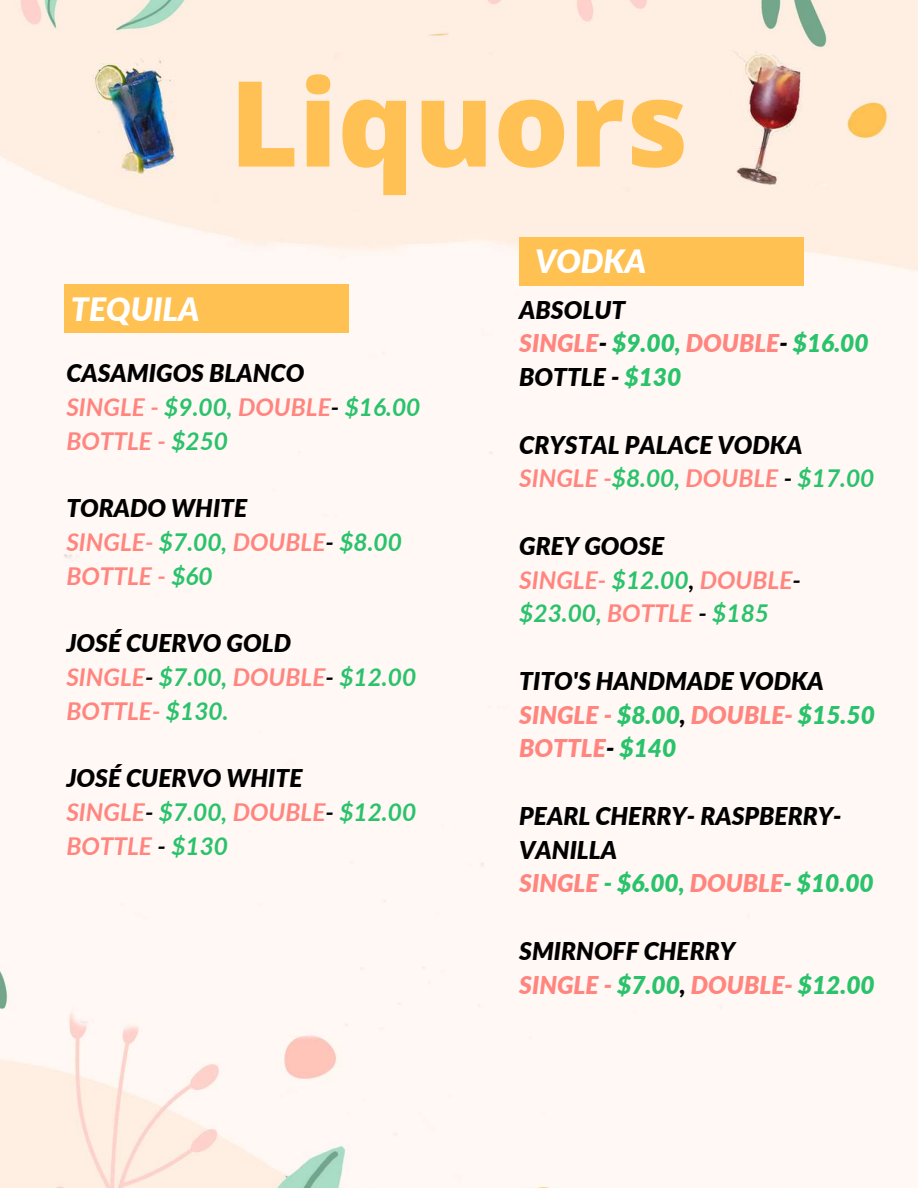
<style>
.page{position:relative;width:918px;height:1188px;background:#fff}
.page>*{position:absolute;margin:0;border:0;box-sizing:border-box;transform-origin:0 0}
.t1{font:800 118.95px "Open Sans";color:#ffc054}
.t2{font:italic 900 32.1px "Lato";color:#fff}
.t3{font:italic 700 24.45px/33.8px "Lato";color:#ff857e}
.t4{font:italic 900 24.45px/33.8px "Lato";color:#000}
.s1{font-weight:900;color:#000}
.s2{color:#2ac26b}
.s3{color:#000}
.s4{color:#ff857e}
.s5{font-weight:700;color:#ff857e}
.s6{font-weight:700;color:#2ac26b}
.s7{font-weight:700}
</style>
<div class="page">
<img style="left:0;top:0;width:918px;height:1188px">
<img style="left:92px;top:51px;width:95px;height:135px">
<img style="left:731px;top:51px;width:95px;height:135px">
<div style="left:519px;top:237px;width:285px;height:48px;background:#ffc151"></div>
<div style="left:64px;top:285px;width:285px;height:48px;background:#ffc151"></div>
<h1 class="t1" style="left:230px;top:40px;width:460px">Liquors</h1>
<h2 class="t2" style="left:71px;top:289px;width:130px">TEQUILA</h2>
<p class="t3" style="left:66px;top:356px;width:356px"><span class="s1">CASAMIGOS BLANCO<br></span>SINGLE - <span class="s2">$9.00,</span> DOUBLE<span class="s3">-</span> <span class="s2">$16.00<br></span>BOTTLE - <span class="s2">$250</span></p>
<p class="t3" style="left:66px;top:491px;width:337px"><span class="s1">TORADO WHITE<br></span>SINGLE- <span class="s2">$7.00,</span> DOUBLE<span class="s3">-</span> <span class="s2">$8.00<br></span>BOTTLE - <span class="s2">$60</span></p>
<p class="t3" style="left:66px;top:626px;width:351px"><span class="s1">JOSÉ CUERVO GOLD<br></span>SINGLE<span class="s3">-</span> <span class="s2">$7.00,</span> DOUBLE<span class="s3">-</span> <span class="s2">$12.00<br></span>BOTTLE- <span class="s2">$130.</span></p>
<p class="t3" style="left:66px;top:761px;width:351px"><span class="s1">JOSÉ CUERVO WHITE<br></span>SINGLE<span class="s3">-</span> <span class="s2">$7.00,</span> DOUBLE<span class="s3">-</span> <span class="s2">$12.00<br></span>BOTTLE <span class="s3">-</span> <span class="s2">$130</span></p>
<h2 class="t2" style="left:535px;top:241px;width:113px">VODKA</h2>
<p class="t4" style="left:519px;top:292px;width:351px">ABSOLUT<br><span class="s4">SINGLE</span>- <span class="s2">$9.00,</span> <span class="s4">DOUBLE</span>- <span class="s2">$16.00<br></span>BOTTLE - <span class="s2">$130</span></p>
<p class="t4" style="left:519px;top:427px;width:357px">CRYSTAL PALACE VODKA<br><span class="s5">SINGLE -</span><span class="s6">$8.00,</span> <span class="s5">DOUBLE</span> <span class="s7">-</span> <span class="s6">$17.00</span></p>
<p class="t3" style="left:519px;top:529px;width:283px"><span class="s1">GREY GOOSE<br></span>SINGLE- <span class="s2">$12.00</span><span class="s3">,</span> DOUBLE<span class="s3">-</span><span class="s2">$23.00,</span> BOTTLE <span class="s3">-</span> <span class="s2">$185</span></p>
<p class="t4" style="left:519px;top:664px;width:357px">TITO'S HANDMADE VODKA<br><span class="s4">SINGLE -</span> <span class="s2">$8.00</span>, <span class="s4">DOUBLE-</span> <span class="s2">$15.50<br></span><span class="s4">BOTTLE</span>- <span class="s2">$140</span></p>
<p class="t4" style="left:519px;top:799px;width:356px">PEARL CHERRY- RASPBERRY-<br>VANILLA<br><span class="s4">SINGLE</span> <span class="s2">- $6.00,</span> <span class="s4">DOUBLE</span><span class="s2">- $10.00</span></p>
<p class="t4" style="left:519px;top:934px;width:357px">SMIRNOFF CHERRY<br><span class="s4">SINGLE -</span> <span class="s2">$7.00</span>, <span class="s4">DOUBLE-</span> <span class="s2">$12.00</span></p>
</div>
